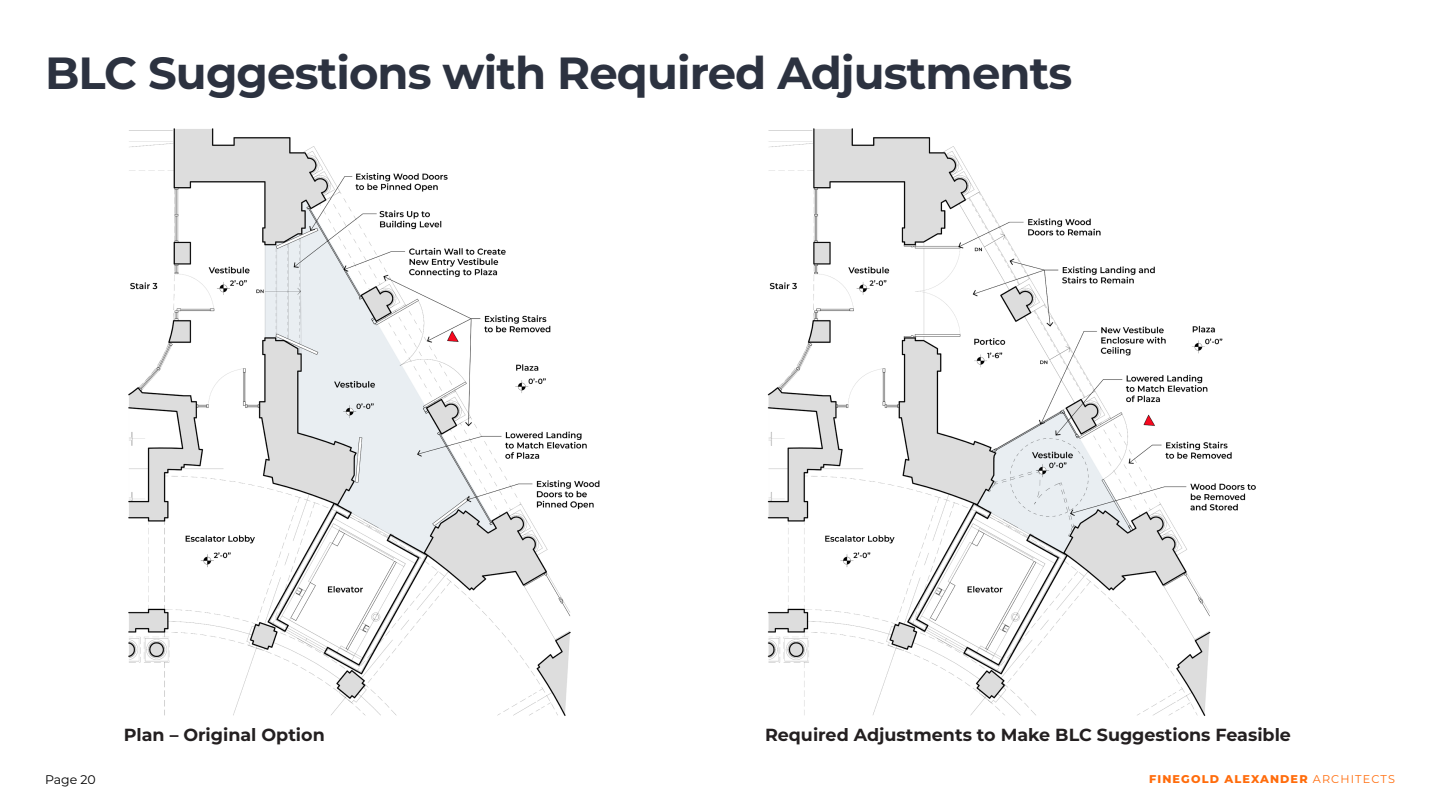
<style>
.page{position:relative;width:1440px;height:810px;background:#fff}
.page>*{position:absolute;margin:0;border:0;box-sizing:border-box;transform-origin:0 0}
.FA_slide_title{font:700 45px "Montserrat";letter-spacing:-.02em;color:#2c3240}
.t1{font:700 17.5px "Montserrat";color:#231f20}
.t2{font:12.5px "Montserrat";color:#000}
.t3{font:800 11.25px "Montserrat";letter-spacing:.1em;color:#ff6c0c}
.s1{font-weight:400}
</style>
<div class="page">
<img style="left:767px;top:128px;width:489px;height:588px">
<img style="left:128px;top:128px;width:472px;height:588px">
<p class="FA_slide_title" style="left:45px;top:40px;width:1029px">BLC Suggestions with Required Adjustments</p>
<p class="t1" style="left:124px;top:723px;width:203px">Plan – Original Option</p>
<p class="t1" style="left:765px;top:723px;width:528px">Required Adjustments to Make BLC Suggestions Feasible</p>
<p class="t2" style="left:45px;top:771px;width:52px">Page 20</p>
<p class="t3" style="left:1149px;top:771px;width:247px">FINEGOLD ALEXANDER <span class="s1">ARCHITECTS</span></p>
</div>
